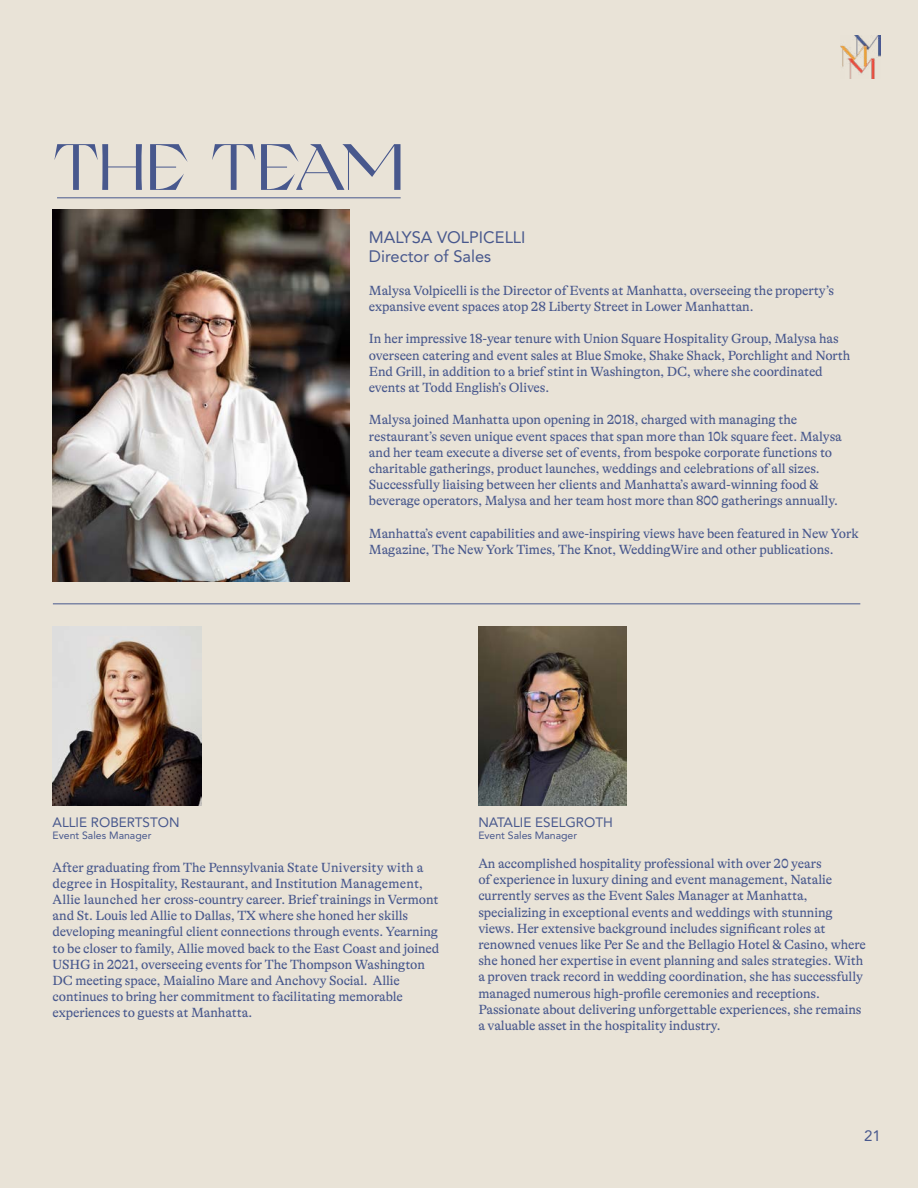
<style>
.page{position:relative;width:918px;height:1188px;background:#fff}
.page>*{position:absolute;margin:0;border:0;box-sizing:border-box;transform-origin:0 0}
.t1{font:66px "Grand Slang";letter-spacing:-.01em;color:#48588d}
.t2{font:16.5px/19.8px "Avenir LT Std";color:#48588d}
.t3{font:15px "Avenir LT Std";color:#48588d}
.t4{font:13.5px/16.2px "GT Alpina";letter-spacing:-.01em;color:#48588d}
.t5{font:13.5px "Avenir LT Std";color:#48588d}
.t6{font:10.5px "Avenir LT Std";color:#48588d}
</style>
<div class="page">
<div style="left:1px;top:0;width:917px;height:1188px;background:#e9e3d7"></div>
<img style="left:841px;top:36px;width:39px;height:43px">
<img style="left:53px;top:626px;width:148px;height:179px">
<img style="left:478px;top:626px;width:149px;height:179px">
<img style="left:53px;top:210px;width:297px;height:371px">
<hr style="left:53px;top:604px;width:807px;height:1px;background:#48588d">
<hr style="left:57px;top:198px;width:344px;height:1px;background:#48588d">
<h1 class="t1" style="left:53px;top:130px;width:353px">THE TEAM</h1>
<p class="t2" style="left:369px;top:227px;width:158px">MALYSA VOLPICELLI<br>Director of Sales</p>
<p class="t4" style="left:369px;top:282px;width:467px">Malysa Volpicelli is the Director of Events at Manhatta, overseeing the property’s expansive event spaces atop 28 Liberty Street in Lower Manhattan.</p>
<p class="t4" style="left:369px;top:331px;width:483px">In her impressive 18-year tenure with Union Square Hospitality Group, Malysa has overseen catering and event sales at Blue Smoke, Shake Shack, Porchlight and North End Grill, in addition to a brief stint in Washington, DC, where she coordinated events at Todd English’s Olives.</p>
<p class="t4" style="left:369px;top:412px;width:475px">Malysa joined Manhatta upon opening in 2018, charged with managing the restaurant’s seven unique event spaces that span more than 10k square feet. Malysa and her team execute a diverse set of events, from bespoke corporate functions to charitable gatherings, product launches, weddings and celebrations of all sizes.<br>Successfully liaising between her clients and Manhatta’s award-winning food &amp; beverage operators, Malysa and her team host more than 800 gatherings annually.</p>
<p class="t4" style="left:369px;top:525px;width:491px">Manhatta’s event capabilities and awe-inspiring views have been featured in New York<br>Magazine, The New York Times, The Knot, WeddingWire and other publications.</p>
<p class="t5" style="left:53px;top:814px;width:129px">ALLIE ROBERTSTON</p>
<p class="t6" style="left:53px;top:829px;width:100px">Event Sales Manager</p>
<p class="t4" style="left:53px;top:859px;width:388px">After graduating from The Pennsylvania State University with a degree in Hospitality, Restaurant, and Institution Management, Allie launched her cross-country career. Brief trainings in Vermont and St. Louis led Allie to Dallas, TX where she honed her skills developing meaningful client connections through events. Yearning to be closer to family, Allie moved back to the East Coast and joined USHG in 2021, overseeing events for The Thompson Washington DC meeting space, Maialino Mare and Anchovy Social. Allie continues to bring her commitment to facilitating memorable experiences to guests at Manhatta.</p>
<p class="t5" style="left:478px;top:814px;width:136px">NATALIE ESELGROTH</p>
<p class="t6" style="left:478px;top:829px;width:100px">Event Sales Manager</p>
<p class="t4" style="left:478px;top:855px;width:389px">An accomplished hospitality professional with over 20 years<br>of experience in luxury dining and event management, Natalie currently serves as the Event Sales Manager at Manhatta, specializing in exceptional events and weddings with stunning views. Her extensive background includes significant roles at renowned venues like Per Se and the Bellagio Hotel &amp; Casino, where she honed her expertise in event planning and sales strategies. With a proven track record in wedding coordination, she has successfully managed numerous high-profile ceremonies and receptions.<br>Passionate about delivering unforgettable experiences, she remains a valuable asset in the hospitality industry.</p>
<p class="t3" style="left:864px;top:1127px;width:18px">21</p>
</div>
